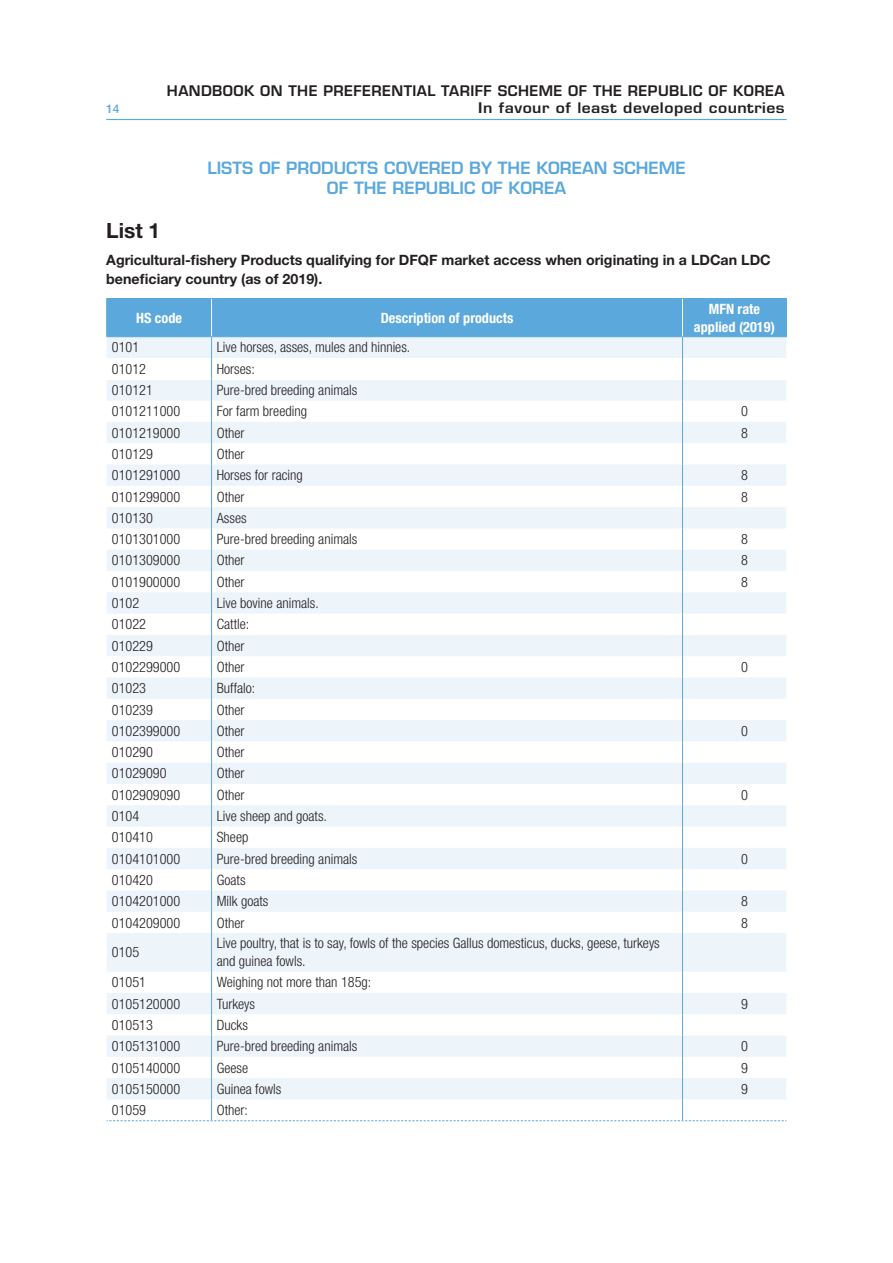
<style>
.page{position:relative;width:893px;height:1263px;background:#fff}
.page>*{position:absolute;margin:0;border:0;box-sizing:border-box;transform-origin:0 0}
.t1{font:700 21px "Helvetica Neue LT Std";color:#231f20}
.t2{font:600 16.5px/19.8px "Eurostile LT Std";color:#5ba8dc;text-align:center}
.t3{font:300 condensed 14.25px/18px "Helvetica Neue LT Std";color:#231f20}
.t4{font:700 14.25px/18.6px "Helvetica Neue LT Std";color:#231f20}
.t5{font:600 14.25px/17.1px "Eurostile LT Std";letter-spacing:.03em;color:#231f20;text-align:right}
.t6{font:700 condensed 14.25px/18px "Helvetica Neue LT Std";color:#fff;text-align:center}
.t7{font:500 12px "Helvetica Neue LT Std";color:#5ba8dc}
</style>
<div class="page">
<hr style="left:106px;top:119px;width:681px;height:1px;background:#5ba8dc">
<div style="left:107px;top:299px;width:679px;height:38px;background:#5ba8dc"></div>
<svg style="left:107px;top:337px;width:679px;height:635px;fill:#edf4fa"></svg>
<div style="left:107px;top:358px;width:679px;height:21px;background:#fff"></div>
<hr style="left:106px;top:298px;width:106px;height:1px;background:#5ba8dc">
<hr style="left:106px;top:299px;width:1px;height:37px;background:#5ba8dc">
<hr style="left:212px;top:298px;width:575px;height:1px;background:#5ba8dc">
<hr style="left:786px;top:299px;width:1px;height:37px;background:#5ba8dc">
<hr style="left:106px;top:336px;width:681px;height:1px;background:#5ba8dc">
<svg style="left:211px;top:337px;width:1px;height:596px"></svg>
<svg style="left:682px;top:337px;width:1px;height:596px"></svg>
<hr style="left:211px;top:933px;width:1px;height:39px;background:#5ba8dc">
<hr style="left:682px;top:933px;width:1px;height:39px;background:#5ba8dc">
<hr style="left:211px;top:299px;width:1px;height:37px;background:#fff">
<hr style="left:682px;top:299px;width:1px;height:37px;background:#fff">
<svg style="left:107px;top:972px;width:679px;height:149px"></svg>
<p class="t7" style="left:106px;top:102px;width:15px">14</p>
<p class="t5" style="left:167px;top:83px;width:619px">HANDBOOK ON THE PREFERENTIAL TARIFF SCHEME OF THE REPUBLIC OF KOREA<br>In favour of least developed countries</p>
<p class="t2" style="left:207px;top:160px;width:480px">LISTS OF PRODUCTS COVERED BY THE KOREAN SCHEME<br>OF THE REPUBLIC OF KOREA</p>
<h1 class="t1" style="left:106px;top:223px;width:56px">List 1</h1>
<p class="t4" style="left:106px;top:252px;width:666px">Agricultural-fishery Products qualifying for DFQF market access when originating in a LDCan LDC beneficiary country (as of 2019).</p>
<p class="t6" style="left:136px;top:310px;width:47px">HS code</p>
<p class="t6" style="left:381px;top:310px;width:134px">Description of products</p>
<p class="t6" style="left:694px;top:301px;width:82px">MFN rate applied (2019)</p>
<p class="t3" style="left:112px;top:340px;width:29px">0101</p>
<p class="t3" style="left:217px;top:340px;width:195px">Live horses, asses, mules and hinnies.</p>
<p class="t3" style="left:112px;top:361px;width:36px">01012</p>
<p class="t3" style="left:217px;top:361px;width:40px">Horses:</p>
<p class="t3" style="left:112px;top:382px;width:43px">010121</p>
<p class="t3" style="left:217px;top:382px;width:142px">Pure-bred breeding animals</p>
<p class="t3" style="left:112px;top:404px;width:70px">0101211000</p>
<p class="t3" style="left:217px;top:404px;width:92px">For farm breeding</p>
<p class="t3" style="left:741px;top:404px;width:8px">0</p>
<p class="t3" style="left:112px;top:425px;width:70px">0101219000</p>
<p class="t3" style="left:217px;top:425px;width:29px">Other</p>
<p class="t3" style="left:741px;top:425px;width:8px">8</p>
<p class="t3" style="left:112px;top:446px;width:43px">010129</p>
<p class="t3" style="left:217px;top:446px;width:29px">Other</p>
<p class="t3" style="left:112px;top:467px;width:70px">0101291000</p>
<p class="t3" style="left:217px;top:467px;width:87px">Horses for racing</p>
<p class="t3" style="left:741px;top:467px;width:8px">8</p>
<p class="t3" style="left:112px;top:489px;width:70px">0101299000</p>
<p class="t3" style="left:217px;top:489px;width:29px">Other</p>
<p class="t3" style="left:741px;top:489px;width:8px">8</p>
<p class="t3" style="left:112px;top:510px;width:43px">010130</p>
<p class="t3" style="left:217px;top:510px;width:31px">Asses</p>
<p class="t3" style="left:112px;top:531px;width:70px">0101301000</p>
<p class="t3" style="left:217px;top:531px;width:142px">Pure-bred breeding animals</p>
<p class="t3" style="left:741px;top:531px;width:8px">8</p>
<p class="t3" style="left:112px;top:553px;width:70px">0101309000</p>
<p class="t3" style="left:217px;top:553px;width:29px">Other</p>
<p class="t3" style="left:741px;top:553px;width:8px">8</p>
<p class="t3" style="left:112px;top:574px;width:70px">0101900000</p>
<p class="t3" style="left:217px;top:574px;width:29px">Other</p>
<p class="t3" style="left:741px;top:574px;width:8px">8</p>
<p class="t3" style="left:112px;top:595px;width:29px">0102</p>
<p class="t3" style="left:217px;top:595px;width:104px">Live bovine animals.</p>
<p class="t3" style="left:112px;top:617px;width:36px">01022</p>
<p class="t3" style="left:217px;top:617px;width:34px">Cattle:</p>
<p class="t3" style="left:112px;top:638px;width:43px">010229</p>
<p class="t3" style="left:217px;top:638px;width:29px">Other</p>
<p class="t3" style="left:112px;top:659px;width:70px">0102299000</p>
<p class="t3" style="left:217px;top:659px;width:29px">Other</p>
<p class="t3" style="left:741px;top:659px;width:8px">0</p>
<p class="t3" style="left:112px;top:680px;width:36px">01023</p>
<p class="t3" style="left:217px;top:680px;width:40px">Buffalo:</p>
<p class="t3" style="left:112px;top:702px;width:43px">010239</p>
<p class="t3" style="left:217px;top:702px;width:29px">Other</p>
<p class="t3" style="left:112px;top:723px;width:70px">0102399000</p>
<p class="t3" style="left:217px;top:723px;width:29px">Other</p>
<p class="t3" style="left:741px;top:723px;width:8px">0</p>
<p class="t3" style="left:112px;top:744px;width:43px">010290</p>
<p class="t3" style="left:217px;top:744px;width:29px">Other</p>
<p class="t3" style="left:112px;top:766px;width:56px">01029090</p>
<p class="t3" style="left:217px;top:766px;width:29px">Other</p>
<p class="t3" style="left:112px;top:787px;width:70px">0102909090</p>
<p class="t3" style="left:217px;top:787px;width:29px">Other</p>
<p class="t3" style="left:741px;top:787px;width:8px">0</p>
<p class="t3" style="left:112px;top:808px;width:29px">0104</p>
<p class="t3" style="left:217px;top:808px;width:112px">Live sheep and goats.</p>
<p class="t3" style="left:112px;top:830px;width:43px">010410</p>
<p class="t3" style="left:217px;top:830px;width:33px">Sheep</p>
<p class="t3" style="left:112px;top:851px;width:70px">0104101000</p>
<p class="t3" style="left:217px;top:851px;width:142px">Pure-bred breeding animals</p>
<p class="t3" style="left:741px;top:851px;width:8px">0</p>
<p class="t3" style="left:112px;top:872px;width:43px">010420</p>
<p class="t3" style="left:217px;top:872px;width:30px">Goats</p>
<p class="t3" style="left:112px;top:893px;width:70px">0104201000</p>
<p class="t3" style="left:217px;top:893px;width:53px">Milk goats</p>
<p class="t3" style="left:741px;top:893px;width:8px">8</p>
<p class="t3" style="left:112px;top:915px;width:70px">0104209000</p>
<p class="t3" style="left:217px;top:915px;width:29px">Other</p>
<p class="t3" style="left:741px;top:915px;width:8px">8</p>
<p class="t3" style="left:112px;top:945px;width:29px">0105</p>
<p class="t3" style="left:217px;top:936px;width:444px">Live poultry, that is to say, fowls of the species Gallus domesticus, ducks, geese, turkeys and guinea fowls.</p>
<p class="t3" style="left:112px;top:975px;width:36px">01051</p>
<p class="t3" style="left:217px;top:975px;width:156px">Weighing not more than 185g:</p>
<p class="t3" style="left:112px;top:996px;width:70px">0105120000</p>
<p class="t3" style="left:217px;top:996px;width:40px">Turkeys</p>
<p class="t3" style="left:741px;top:996px;width:8px">9</p>
<p class="t3" style="left:112px;top:1017px;width:43px">010513</p>
<p class="t3" style="left:217px;top:1017px;width:33px">Ducks</p>
<p class="t3" style="left:112px;top:1038px;width:70px">0105131000</p>
<p class="t3" style="left:217px;top:1038px;width:142px">Pure-bred breeding animals</p>
<p class="t3" style="left:741px;top:1038px;width:8px">0</p>
<p class="t3" style="left:112px;top:1060px;width:70px">0105140000</p>
<p class="t3" style="left:217px;top:1060px;width:33px">Geese</p>
<p class="t3" style="left:741px;top:1060px;width:8px">9</p>
<p class="t3" style="left:112px;top:1081px;width:70px">0105150000</p>
<p class="t3" style="left:217px;top:1081px;width:66px">Guinea fowls</p>
<p class="t3" style="left:741px;top:1081px;width:8px">9</p>
<p class="t3" style="left:112px;top:1102px;width:36px">01059</p>
<p class="t3" style="left:217px;top:1102px;width:33px">Other:</p>
</div>
